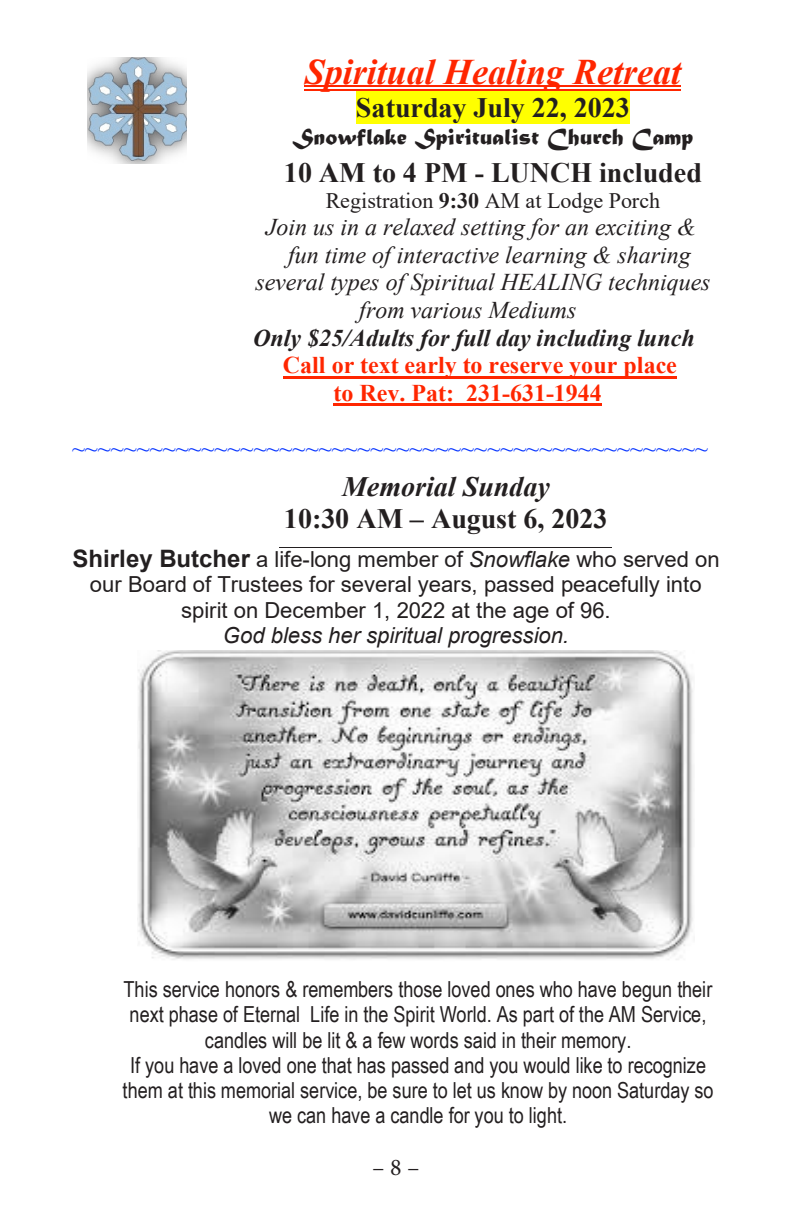
<style>
.page{position:relative;width:792px;height:1224px;background:#fff}
.page>*{position:absolute;margin:0;border:0;box-sizing:border-box;transform-origin:0 0}
.t1{font:italic 700 36px "Times New Roman";color:#ff2600}
.t2{font:700 28px/32.2px "Times New Roman";color:#231f20;text-align:center}
.t3{font:italic 24px "Times New Roman";color:#231f20}
.t4{font:700 24px "Times New Roman";color:#ff2600}
.t5{font:24px "Times New Roman";color:#0432ff}
.t6{font:italic 700 24px "Times New Roman";color:#231f20}
.t7{font:24px "Matura MT Script Capitals";color:#231f20}
.t8{font:24px "Minion Pro";color:#231f20}
.t9{font:22px/25.2px "Arial Narrow";color:#231f20;text-align:center}
.t10{font:22px/25.4px "Arial";color:#231f20;text-align:center}
.t11{font:22px "Times New Roman";color:#231f20}
.s1{font-weight:700}
.s2{font-style:italic}
.s3{font-weight:700;font-size:24px}
</style>
<div class="page">
<img style="left:137px;top:650px;width:556px;height:310px">
<hr style="left:280px;top:547px;width:332px;height:1px;background:#231f20">
<hr style="left:305px;top:86px;width:376px;height:1px;background:#ff2600">
<hr style="left:305px;top:89px;width:376px;height:2px;background:#ff2600">
<div style="left:356px;top:91px;width:274px;height:33px;background:#ff0"></div>
<hr style="left:283px;top:376px;width:394px;height:2px;background:#ff2600">
<hr style="left:334px;top:404px;width:268px;height:2px;background:#ff2600">
<img style="left:87px;top:58px;width:99px;height:105px">
<p class="t1" style="left:305px;top:46px;width:378px">Spiritual Healing Retreat</p>
<p class="t2" style="left:356px;top:91px;width:275px">Saturday July 22, 2023</p>
<p class="t7" style="left:293px;top:122px;width:402px">Snowflake Spiritualist Church Camp</p>
<p class="t2" style="left:284px;top:155px;width:420px">10 AM to 4 PM - LUNCH included</p>
<p class="t11" style="left:326px;top:185px;width:336px">Registration <span class="s1">9:30</span> AM at Lodge Porch</p>
<p class="t3" style="left:266px;top:211px;width:431px">Join us in a relaxed setting for an exciting &amp;</p>
<p class="t3" style="left:288px;top:238px;width:404px">fun time of interactive learning &amp; sharing</p>
<p class="t3" style="left:255px;top:266px;width:457px">several types of Spiritual HEALING techniques</p>
<p class="t3" style="left:359px;top:294px;width:219px">from various Mediums</p>
<p class="t6" style="left:253px;top:321px;width:443px">Only $25/Adults for full day including lunch</p>
<p class="t4" style="left:283px;top:348px;width:395px">Call or text early to reserve your place</p>
<p class="t4" style="left:334px;top:376px;width:270px">to Rev. Pat: 231-631-1944</p>
<p class="t5" style="left:72px;top:431px;width:638px">~~~~~~~~~~~~~~~~~~~~~~~~~~~~~~~~~~~~~~~~~~~~~~~~~</p>
<p class="t2" style="left:284px;top:469px;width:325px"><span class="s2">Memorial Sunday<br></span>10:30 AM – August 6, 2023</p>
<p class="t10" style="left:72px;top:546px;width:649px"><span class="s3">Shirley Butcher</span> a life-long member of <span class="s2">Snowflake</span> who served on our Board of Trustees for several years, passed peacefully into spirit on December 1, 2022 at the age of 96.<br><span class="s2">God bless her spiritual progression.</span></p>
<p class="t9" style="left:123px;top:976px;width:592px">This service honors &amp; remembers those loved ones who have begun their next phase of Eternal Life in the Spirit World. As part of the AM Service, candles will be lit &amp; a few words said in their memory.<br>If you have a loved one that has passed and you would like to recognize them at this memorial service, be sure to let us know by noon Saturday so we can have a candle for you to light.</p>
<p class="t8" style="left:372px;top:1152px;width:49px">– 8 –</p>
</div>
